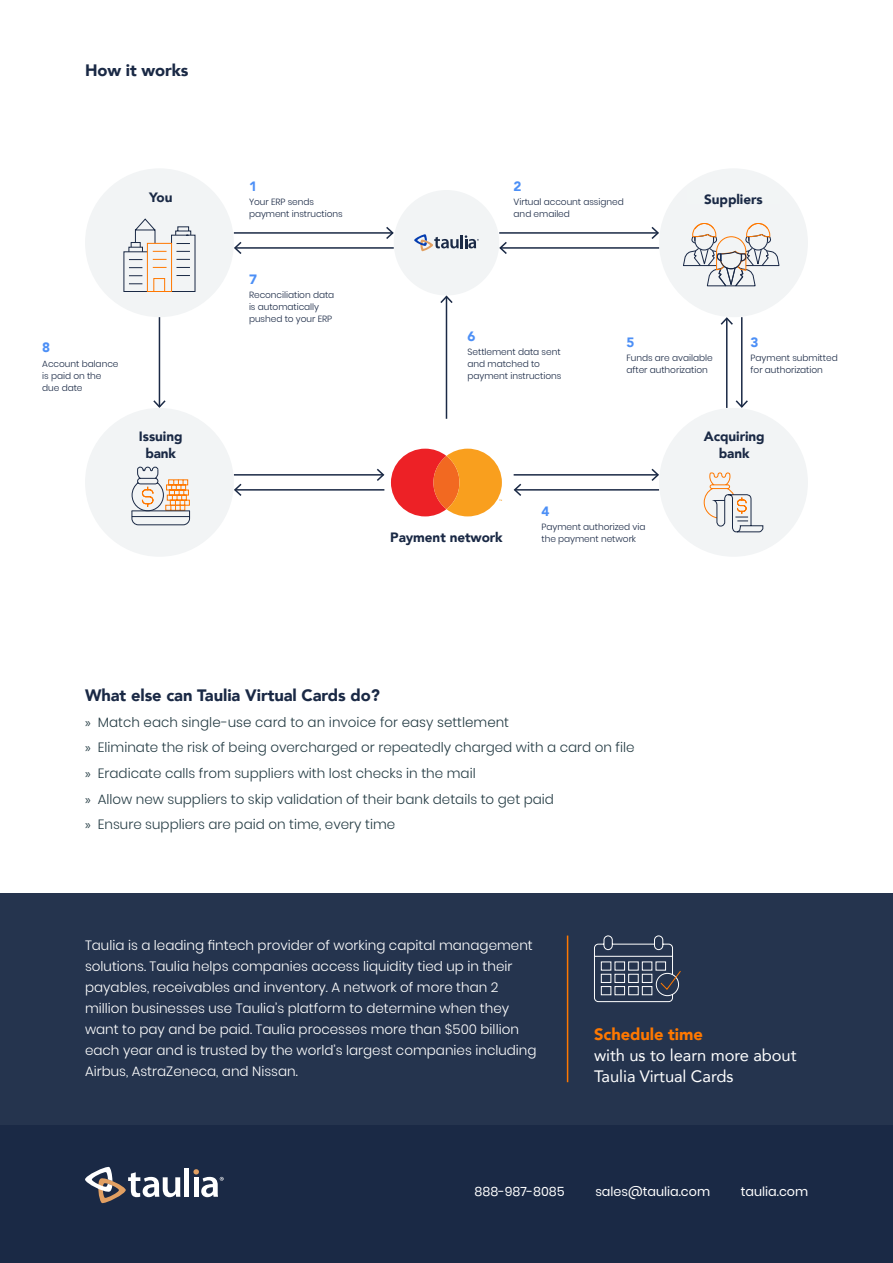
<style>
.page{position:relative;width:893px;height:1263px;background:#fff}
.page>*{position:absolute;margin:0;border:0;box-sizing:border-box;transform-origin:0 0}
.t1{font:900 16.5px "Avenir";letter-spacing:-.005em;color:#1a2945}
.t2{font:16.5px/21.3px "Avenir";letter-spacing:-.005em;color:#fff}
.t3{font:900 16.5px "Avenir";letter-spacing:-.005em;color:#ff7800}
.t4{font:300 13.5px/21px "Poppins";color:#fff}
.t5{font:300 13.5px/25.7px "Poppins";color:#263d45}
.t6{font:900 13.5px/16.5px "Avenir";letter-spacing:-.005em;color:#1a2945;text-align:center}
.t7{font:900 13.5px "Avenir";color:#4c8ff6}
.t8{font:12.75px "Poppins";color:#fff}
.t9{font:300 9px/12px "Poppins";letter-spacing:-.005em;color:#1a2945}
.s1{font-family:"Myriad Pro";font-weight:400}
</style>
<div class="page">
<div style="left:0;top:1125px;width:893px;height:138px;background:#1a2945"></div>
<div style="left:184px;top:1168px;width:5px;height:29px;background:#fff"></div>
<svg style="left:193px;top:1169px;width:31px;height:28px"></svg>
<svg style="left:85px;top:1166px;width:95px;height:38px"></svg>
<div style="left:0;top:893px;width:893px;height:232px;background:#25344e"></div>
<hr style="left:567px;top:935px;width:1px;height:147px;background:#ff7800">
<svg style="left:594px;top:935px;width:87px;height:67px"></svg>
<div style="left:394px;top:190px;width:105px;height:105px;background:#f2f4f5;border-radius:50%"></div>
<div style="left:659px;top:168px;width:149px;height:149px;background:#f2f4f5;border-radius:50%"></div>
<div style="left:85px;top:168px;width:149px;height:149px;background:#f2f4f5;border-radius:50%"></div>
<svg style="left:123px;top:218px;width:73px;height:74px"></svg>
<hr style="left:234px;top:232px;width:159px;height:2px;background:#1a2945">
<svg style="left:385px;top:227px;width:9px;height:12px"></svg>
<hr style="left:499px;top:232px;width:159px;height:2px;background:#1a2945">
<svg style="left:650px;top:227px;width:9px;height:12px"></svg>
<hr style="left:514px;top:474px;width:144px;height:2px;background:#1a2945">
<svg style="left:650px;top:468px;width:9px;height:13px"></svg>
<hr style="left:234px;top:474px;width:149px;height:2px;background:#1a2945">
<svg style="left:375px;top:468px;width:10px;height:13px"></svg>
<hr style="left:741px;top:317px;width:1px;height:90px;background:#1a2945">
<svg style="left:735px;top:399px;width:13px;height:9px"></svg>
<hr style="left:159px;top:317px;width:1px;height:90px;background:#1a2945">
<svg style="left:153px;top:399px;width:13px;height:9px"></svg>
<hr style="left:235px;top:247px;width:159px;height:2px;background:#1a2945">
<svg style="left:234px;top:242px;width:9px;height:12px"></svg>
<hr style="left:500px;top:247px;width:159px;height:2px;background:#1a2945">
<svg style="left:499px;top:242px;width:9px;height:12px"></svg>
<hr style="left:515px;top:489px;width:144px;height:2px;background:#1a2945">
<svg style="left:513px;top:483px;width:10px;height:13px"></svg>
<hr style="left:235px;top:489px;width:149px;height:2px;background:#1a2945">
<svg style="left:234px;top:483px;width:9px;height:13px"></svg>
<hr style="left:726px;top:318px;width:1px;height:90px;background:#1a2945">
<svg style="left:720px;top:317px;width:13px;height:9px"></svg>
<svg style="left:414px;top:234px;width:65px;height:18px"></svg>
<hr style="left:446px;top:297px;width:1px;height:122px;background:#1a2945">
<svg style="left:440px;top:295px;width:13px;height:10px"></svg>
<div style="left:85px;top:408px;width:149px;height:149px;background:#f2f4f5;border-radius:50%"></div>
<svg style="left:131px;top:466px;width:59px;height:60px"></svg>
<div style="left:659px;top:408px;width:149px;height:149px;background:#f2f4f5;border-radius:50%"></div>
<svg style="left:703px;top:472px;width:61px;height:61px"></svg>
<svg style="left:391px;top:449px;width:111px;height:67px;background:#f47943"></svg>
<svg style="left:683px;top:223px;width:96px;height:64px"></svg>
<p class="t1" style="left:85px;top:56px;width:105px">How it works</p>
<p class="t6" style="left:149px;top:189px;width:25px">You</p>
<p class="t7" style="left:249px;top:175px;width:9px">1</p>
<p class="t9" style="left:249px;top:196px;width:95px">Your ERP sends payment instructions</p>
<p class="t7" style="left:514px;top:175px;width:9px">2</p>
<p class="t9" style="left:514px;top:196px;width:112px">Virtual account assigned and emailed</p>
<p class="t6" style="left:704px;top:190px;width:60px">Suppliers</p>
<p class="t7" style="left:249px;top:267px;width:9px">7</p>
<p class="t9" style="left:249px;top:288px;width:87px">Reconciliation data is automatically pushed to your ERP</p>
<p class="t7" style="left:42px;top:336px;width:9px">8</p>
<p class="t9" style="left:42px;top:357px;width:78px">Account balance is paid on the due date</p>
<p class="t7" style="left:468px;top:325px;width:9px">6</p>
<p class="t9" style="left:468px;top:346px;width:95px">Settlement data sent and matched to payment instructions</p>
<p class="t7" style="left:626px;top:331px;width:9px">5</p>
<p class="t9" style="left:626px;top:352px;width:88px">Funds are available after authorization</p>
<p class="t7" style="left:751px;top:331px;width:9px">3</p>
<p class="t9" style="left:751px;top:352px;width:89px">Payment submitted for authorization</p>
<p class="t6" style="left:139px;top:428px;width:45px">Issuing bank</p>
<p class="t6" style="left:704px;top:428px;width:62px">Acquiring bank</p>
<p class="t6" style="left:390px;top:529px;width:114px">Payment network</p>
<p class="t7" style="left:541px;top:500px;width:9px">4</p>
<p class="t9" style="left:541px;top:521px;width:105px">Payment authorized via the payment network</p>
<p class="t1" style="left:85px;top:681px;width:296px">What else can Taulia Virtual Cards do?</p>
<p class="t5" style="left:85px;top:709px;width:551px"><span class="s1">»</span> Match each single-use card to an invoice for easy settlement<br><span class="s1">»</span> Eliminate the risk of being overcharged or repeatedly charged with a card on file <span class="s1">»</span> Eradicate calls from suppliers with lost checks in the mail<br><span class="s1">»</span> Allow new suppliers to skip validation of their bank details to get paid<br><span class="s1">»</span> Ensure suppliers are paid on time, every time</p>
<p class="t4" style="left:85px;top:934px;width:453px">Taulia is a leading fintech provider of working capital management solutions. Taulia helps companies access liquidity tied up in their payables, receivables and inventory. A network of more than 2 million businesses use Taulia’s platform to determine when they want to pay and be paid. Taulia processes more than $500 billion each year and is trusted by the world’s largest companies including Airbus, AstraZeneca, and Nissan.</p>
<p class="t3" style="left:594px;top:1020px;width:110px">Schedule time</p>
<p class="t2" style="left:594px;top:1044px;width:204px">with us to learn more about<br>Taulia Virtual Cards</p>
<p class="t8" style="left:475px;top:1184px;width:92px">888-987-8085</p>
<p class="t8" style="left:595px;top:1184px;width:116px">sales@taulia.com</p>
<p class="t8" style="left:741px;top:1184px;width:69px">taulia.com</p>
</div>
